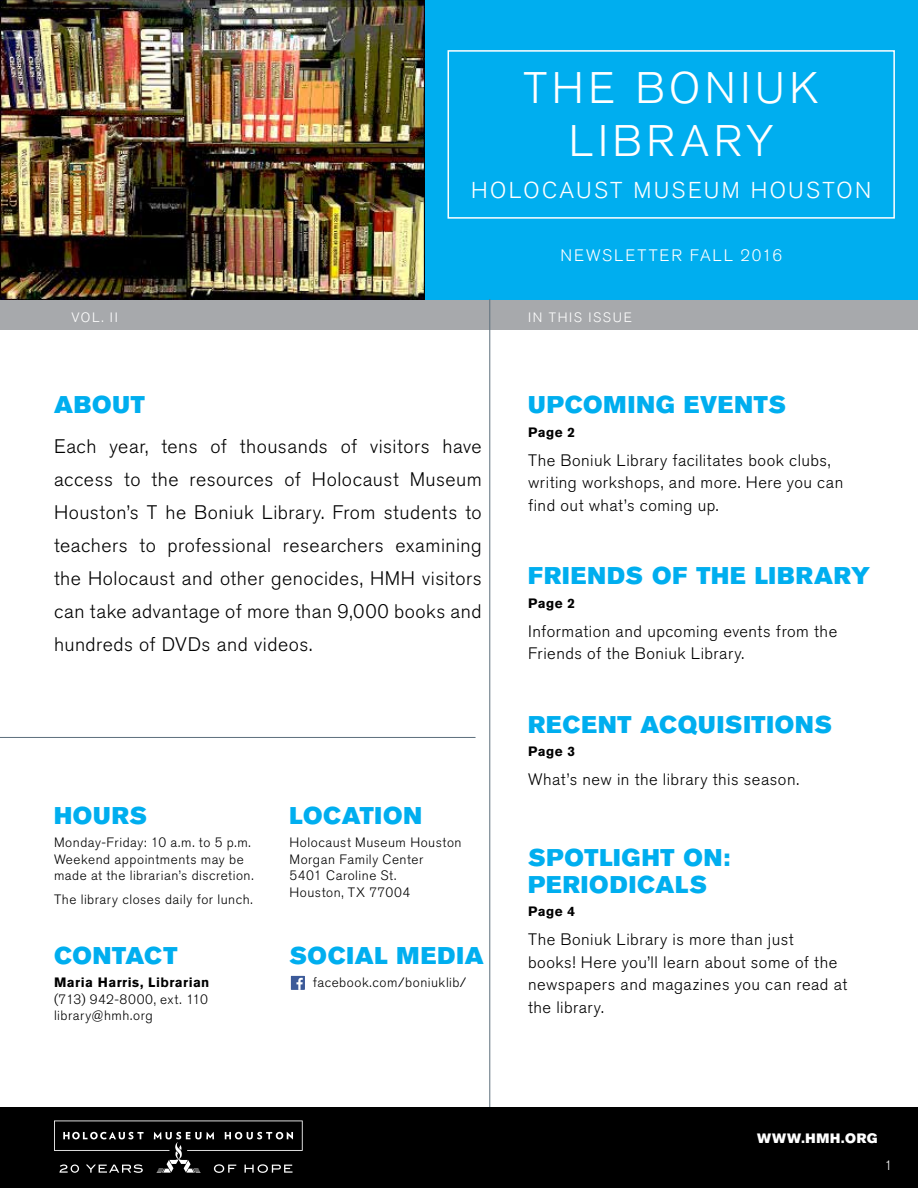
<style>
.page{position:relative;width:918px;height:1188px;background:#fff}
.page>*{position:absolute;margin:0;border:0;box-sizing:border-box;transform-origin:0 0}
.t1{font:300 43.8px/52.7px "Akzidenz Grotesk BE";letter-spacing:.105em;color:#fff;text-align:center}
.t2{font:24px/27px "Akzidenz Grotesk BE Super";letter-spacing:.035em;color:#00aeef}
.t3{font:300 22.8px "Akzidenz Grotesk BE";letter-spacing:.11em;color:#fff}
.t4{font:300 19.5px/33px "Akzidenz Grotesk BE";letter-spacing:.025em;color:#000;text-align:justify}
.t5{font:300 16.5px/22.5px "Akzidenz Grotesk BE";letter-spacing:.03em;color:#000}
.t6{font:300 16.5px "Akzidenz Grotesk BE";letter-spacing:.11em;color:#fff}
.t7{font:300 13.5px/16.5px "Akzidenz Grotesk BE";letter-spacing:.04em;color:#000}
.t8{font:700 13.5px "Akzidenz Grotesk BE";letter-spacing:.035em;color:#000}
.t9{font:300 13.5px "Akzidenz Grotesk BE";letter-spacing:.125em;color:#fff}
.t10{font:13.5px "Akzidenz Grotesk BE Super";letter-spacing:.06em;color:#fff}
</style>
<div class="page">
<div style="left:0;top:291px;width:918px;height:39px;background:#a7a9ac"></div>
<div style="left:418px;top:0;width:500px;height:299px;background:#00aeef"></div>
<hr style="left:490px;top:299px;width:1px;height:889px;background:#5c6f7c">
<div style="left:0;top:1107px;width:918px;height:81px;background:#000"></div>
<img style="left:0;top:0;width:424px;height:299px">
<div style="left:448px;top:50px;width:447px;height:169px;border:2px solid #fff"></div>
<svg style="left:291px;top:976px;width:14px;height:14px"></svg>
<hr style="left:0;top:737px;width:476px;height:1px;background:#5c6f7c">
<svg style="left:54px;top:1120px;width:249px;height:53px"></svg>
<h1 class="t1" style="left:524px;top:63px;width:297px">THE BONIUK<br>LIBRARY</h1>
<h3 class="t3" style="left:471px;top:178px;width:402px">HOLOCAUST MUSEUM HOUSTON</h3>
<p class="t6" style="left:561px;top:246px;width:223px">NEWSLETTER FALL 2016</p>
<p class="t9" style="left:71px;top:310px;width:48px">VOL. II</p>
<p class="t9" style="left:528px;top:310px;width:105px">IN THIS ISSUE</p>
<h2 class="t2" style="left:54px;top:391px;width:92px">ABOUT</h2>
<p class="t4" style="left:54px;top:430px;width:429px">Each year, tens of thousands of visitors have access to the resources of Holocaust Museum Houston’s T he Boniuk Library. From students to teachers to professional researchers examining the Holocaust and other genocides, HMH visitors can take advantage of more than 9,000 books and hundreds of DVDs and videos.</p>
<h2 class="t2" style="left:54px;top:802px;width:94px">HOURS</h2>
<p class="t7" style="left:54px;top:835px;width:201px">Monday-Friday: 10 a.m. to 5 p.m.<br>Weekend appointments may be made at the librarian’s discretion.</p>
<p class="t7" style="left:54px;top:891px;width:200px">The library closes daily for lunch.</p>
<h2 class="t2" style="left:54px;top:942px;width:125px">CONTACT</h2>
<p class="t8" style="left:54px;top:975px;width:157px">Maria Harris, Librarian</p>
<p class="t7" style="left:54px;top:991px;width:155px">(713) 942-8000, ext. 110 library@hmh.org</p>
<h2 class="t2" style="left:289px;top:802px;width:134px">LOCATION</h2>
<p class="t7" style="left:289px;top:835px;width:174px">Holocaust Museum Houston<br>Morgan Family Center<br>5401 Caroline St.<br>Houston, TX 77004</p>
<h2 class="t2" style="left:289px;top:942px;width:196px">SOCIAL MEDIA</h2>
<p class="t7" style="left:313px;top:975px;width:155px">facebook.com/boniuklib/</p>
<h2 class="t2" style="left:528px;top:391px;width:259px">UPCOMING EVENTS</h2>
<p class="t8" style="left:528px;top:424px;width:49px">Page 2</p>
<p class="t5" style="left:528px;top:449px;width:317px">The Boniuk Library facilitates book clubs, writing workshops, and more. Here you can find out what’s coming up.</p>
<h2 class="t2" style="left:528px;top:562px;width:344px">FRIENDS OF THE LIBRARY</h2>
<p class="t8" style="left:528px;top:595px;width:49px">Page 2</p>
<p class="t5" style="left:528px;top:620px;width:311px">Information and upcoming events from the<br>Friends of the Boniuk Library.</p>
<h2 class="t2" style="left:528px;top:711px;width:305px">RECENT ACQUISITIONS</h2>
<p class="t8" style="left:528px;top:744px;width:49px">Page 3</p>
<p class="t5" style="left:528px;top:769px;width:272px">What’s new in the library this season.</p>
<h2 class="t2" style="left:528px;top:844px;width:204px">SPOTLIGHT ON:<br>PERIODICALS</h2>
<p class="t8" style="left:528px;top:903px;width:49px">Page 4</p>
<p class="t5" style="left:528px;top:928px;width:321px">The Boniuk Library is more than just<br>books! Here you’ll learn about some of the newspapers and magazines you can read at the library.</p>
<p class="t10" style="left:757px;top:1130px;width:122px">WWW.HMH.ORG</p>
<p class="t9" style="left:885px;top:1158px;width:9px">1</p>
</div>
